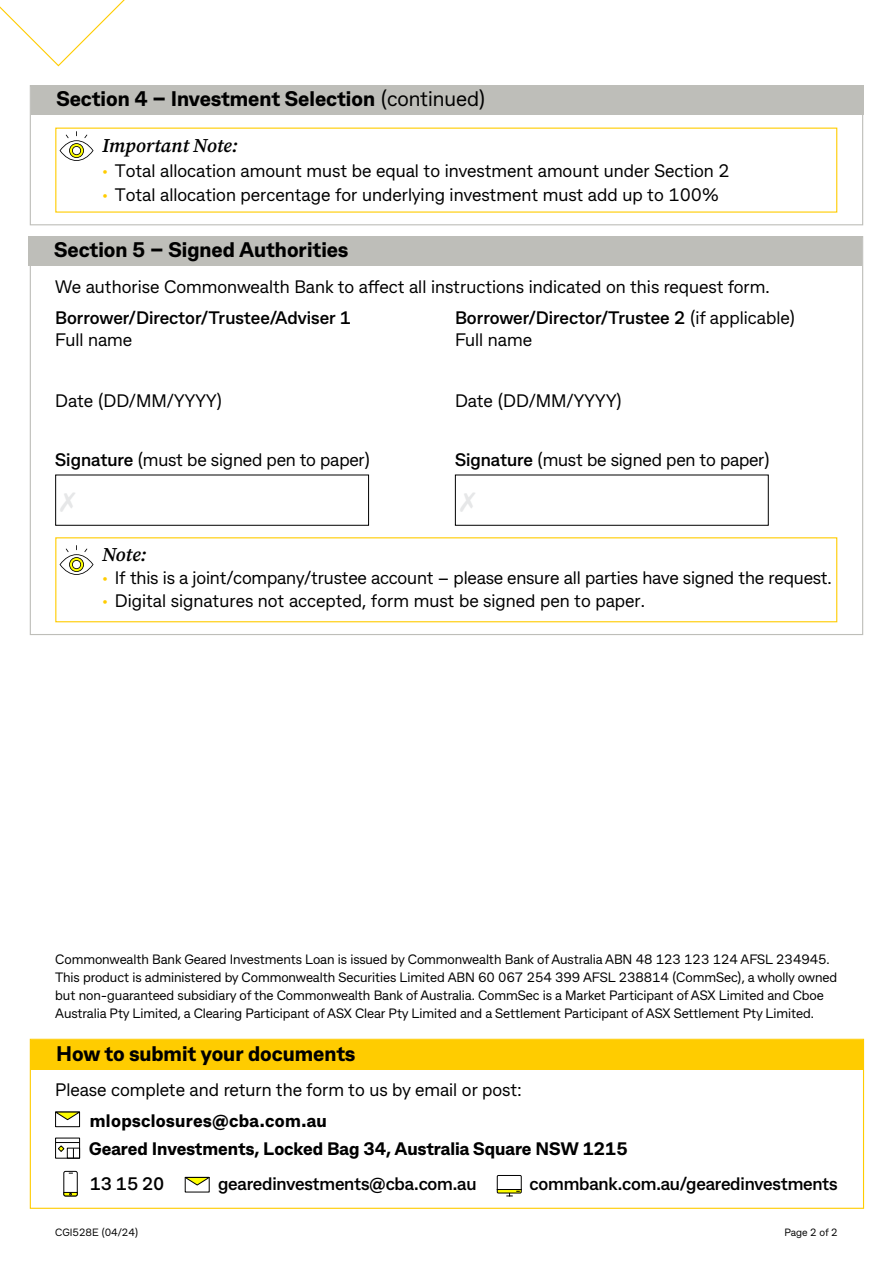
<style>
.page{position:relative;width:893px;height:1263px;background:#fff}
.page>*{position:absolute;margin:0;border:0;box-sizing:border-box;transform-origin:0 0}
.t1{font:800 21px "CBA Beacon Sans";color:#000}
.t2{font:italic 600 19.5px "Source Serif Pro";color:#000}
.t3{font:18px "CBA Beacon Sans";color:#000}
.t4{font:700 18px/22.2px "CBA Beacon Sans";letter-spacing:-.01em;color:#000}
.t5{font:800 18px/27.6px "CBA Beacon Sans";color:#000}
.t6{font:13.5px/18px "CBA Beacon Sans";letter-spacing:-.005em;color:#000}
.t7{font:10.5px "CBA Beacon Sans";color:#000}
.s1{font-weight:400}
.s2{font-size:15px;color:#fc0}
.s3{font-weight:700}
</style>
<div class="page">
<div style="left:31px;top:85px;width:832px;height:30px;background:#bebeb9"></div>
<svg style="left:60px;top:131px;width:34px;height:30px"></svg>
<div style="left:29px;top:236px;width:833px;height:30px;background:#bebeb9"></div>
<div style="left:55px;top:475px;width:314px;height:51px;border:1px solid #000"></div>
<div style="left:455px;top:475px;width:314px;height:51px;border:1px solid #000"></div>
<svg style="left:60px;top:545px;width:34px;height:30px"></svg>
<div style="left:31px;top:1040px;width:832px;height:30px;background:#fc0"></div>
<div style="left:55px;top:1112px;width:25px;height:15px;border:1px solid #000"></div>
<svg style="left:55px;top:1111px;width:25px;height:9px"></svg>
<div style="left:55px;top:1138px;width:25px;height:20px;border:1px solid #000"></div>
<svg style="left:56px;top:1142px;width:24px;height:16px"></svg>
<div style="left:64px;top:1171px;width:14px;height:25px;border:1px solid #000;border-radius:2px"></div>
<svg style="left:63px;top:1192px;width:15px;height:4px"></svg>
<svg style="left:184px;top:1176px;width:26px;height:10px"></svg>
<svg style="left:497px;top:1175px;width:25px;height:22px"></svg>
<div style="left:30px;top:85px;width:833px;height:140px;border:1px solid #bebeb9"></div>
<div style="left:55px;top:537px;width:782px;height:85px;border:1px solid #fc0"></div>
<div style="left:30px;top:1039px;width:834px;height:170px;border:1px solid #fc0"></div>
<svg style="left:0;top:0;width:125px;height:67px"></svg>
<p class="t1" style="left:56px;top:85px;width:431px">Section 4 – Investment Selection <span class="s1">(continued)</span></p>
<p class="t2" style="left:102px;top:132px;width:137px">Important Note:</p>
<p class="t3" style="left:102px;top:159px;width:629px"><span class="s2">•</span> Total allocation amount must be equal to investment amount under Section 2</p>
<p class="t3" style="left:102px;top:182px;width:618px"><span class="s2">•</span> Total allocation percentage for underlying investment must add up to 100%</p>
<p class="t1" style="left:54px;top:236px;width:296px">Section 5 – Signed Authorities</p>
<p class="t3" style="left:55px;top:275px;width:716px">We authorise Commonwealth Bank to affect all instructions indicated on this request form.</p>
<p class="t4" style="left:55px;top:306px;width:297px">Borrower/Director/Trustee/Adviser 1</p>
<p class="t3" style="left:55px;top:328px;width:78px">Full name</p>
<p class="t4" style="left:455px;top:306px;width:342px">Borrower/Director/Trustee 2 <span class="s1">(if applicable)<br>Full name</span></p>
<p class="t3" style="left:55px;top:389px;width:169px">Date (DD/MM/YYYY)</p>
<p class="t3" style="left:55px;top:448px;width:317px"><span class="s3">Signature</span> (must be signed pen to paper)</p>
<p class="t3" style="left:455px;top:389px;width:169px">Date (DD/MM/YYYY)</p>
<p class="t3" style="left:455px;top:448px;width:317px"><span class="s3">Signature</span> (must be signed pen to paper)</p>
<p class="t2" style="left:102px;top:541px;width:46px">Note:</p>
<p class="t3" style="left:102px;top:566px;width:731px"><span class="s2">•</span> If this is a joint/company/trustee account – please ensure all parties have signed the request.</p>
<p class="t3" style="left:102px;top:589px;width:545px"><span class="s2">•</span> Digital signatures not accepted, form must be signed pen to paper.</p>
<p class="t6" style="left:55px;top:949px;width:783px">Commonwealth Bank Geared Investments Loan is issued by Commonwealth Bank of Australia ABN 48 123 123 124 AFSL 234945.<br>This product is administered by Commonwealth Securities Limited ABN 60 067 254 399 AFSL 238814 (CommSec), a wholly owned but non-guaranteed subsidiary of the Commonwealth Bank of Australia. CommSec is a Market Participant of ASX Limited and Cboe Australia Pty Limited, a Clearing Participant of ASX Clear Pty Limited and a Settlement Participant of ASX Settlement Pty Limited.</p>
<p class="t1" style="left:56px;top:1040px;width:300px">How to submit your documents</p>
<p class="t3" style="left:55px;top:1077px;width:468px">Please complete and return the form to us by email or post:</p>
<p class="t5" style="left:89px;top:1106px;width:540px">mlopsclosures@cba.com.au<br>Geared Investments, Locked Bag 34, Australia Square NSW 1215</p>
<p class="t4" style="left:90px;top:1172px;width:76px">13 15 20</p>
<p class="t4" style="left:218px;top:1172px;width:260px">gearedinvestments@cba.com.au</p>
<p class="t4" style="left:530px;top:1172px;width:309px">commbank.com.au/gearedinvestments</p>
<p class="t7" style="left:55px;top:1225px;width:85px">CGI528E (04/24)</p>
<p class="t7" style="left:784px;top:1225px;width:55px">Page 2 of 2</p>
</div>
